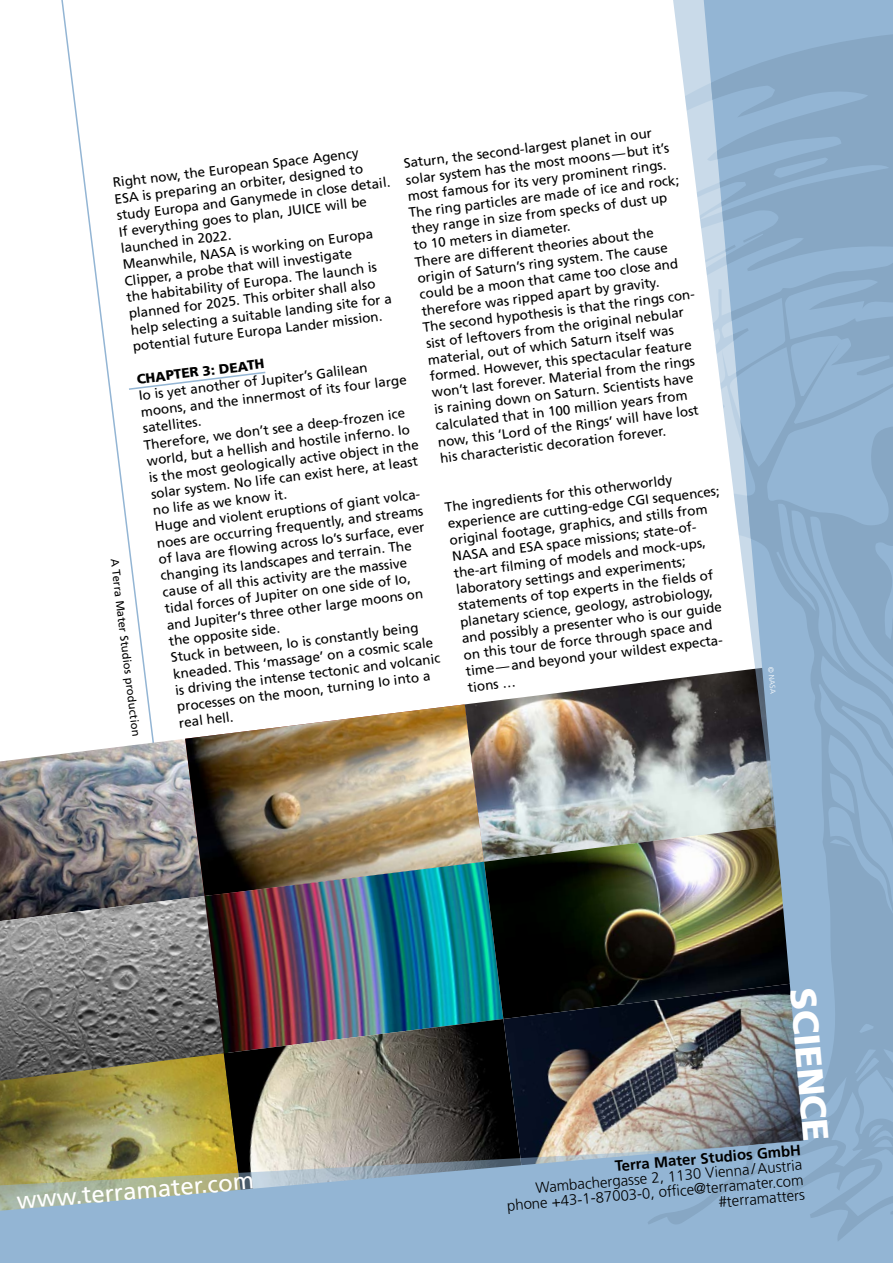
<style>
.page{position:relative;width:893px;height:1263px;background:#fff}
.page>*{position:absolute;margin:0;border:0;box-sizing:border-box;transform-origin:0 0}
.t1{font:900 36px "Frutiger LT Std";color:#fff}
.t2{font:24px "Frutiger LT Std";color:#fff}
.t3{font:300 15px/15px "Frutiger LT Std";color:#000;text-align:right}
.t4{font:700 15px "Frutiger LT Std";color:#000}
.t5{font:13.5px/16.5px "Frutiger LT Std";color:#000}
.t6{font:900 13.5px "Frutiger LT Std";color:#000}
.t7{font:11.25px "Frutiger LT Std";color:#000}
.t8{font:300 7.5px "Frutiger LT Std";color:#fff}
</style>
<div class="page">
<img style="left:0;top:0;width:893px;height:1263px">
<img style="left:416px;top:30px;width:477px;height:1212px">
<svg style="left:127px;top:371px;width:140px;height:20px"></svg>
<p class="t5" style="left:402px;top:156px;width:278px;rotate:-7deg">Saturn, the second-largest planet in our solar system has the most moons—but it’s most famous for its very prominent rings.<br>The ring particles are made of ice and rock; they range in size from specks of dust up<br>to 10 meters in diameter.<br>There are different theories about the origin of Saturn’s ring system. The cause could be a moon that came too close and therefore was ripped apart by gravity.<br>The second hypothesis is that the rings con&shy;sist of leftovers from the original nebular material, out of which Saturn itself was formed. However, this spectacular feature won’t last forever. Material from the rings is raining down on Saturn. Scientists have calculated that in 100 million years from now, this ‘Lord of the Rings’ will have lost his characteristic decoration forever.</p>
<p class="t5" style="left:444px;top:499px;width:276px;rotate:-7deg">The ingredients for this otherworldy experience are cutting-edge CGI sequences; original footage, graphics, and stills from NASA and ESA space missions; state-of&shy;the-art fi lming of models and mock-ups, laboratory settings and experiments; statements of top experts in the fi elds of planetary science, geology, astrobiology, and possibly a presenter who is our guide on this tour de force through space and time—and beyond your wildest expecta&shy;tions …</p>
<p class="t5" style="left:111px;top:175px;width:277px;rotate:-7deg">Right now, the European Space Agency<br>ESA is preparing an orbiter, designed to study Europa and Ganymede in close detail.<br>If everything goes to plan, JUICE will be launched in 2022.<br>Meanwhile, NASA is working on Europa Clipper, a probe that will investigate<br>the habitability of Europa. The launch is planned for 2025. This orbiter shall also help selecting a suitable landing site for a potential future Europa Lander mission.</p>
<p class="t6" style="left:136px;top:371px;width:130px;rotate:-7deg">CHAPTER 3: DEATH</p>
<p class="t5" style="left:137px;top:388px;width:274px;rotate:-7deg">Io is yet another of Jupiter’s Galilean moons, and the innermost of its four large satellites.<br>Therefore, we don’t see a deep-frozen ice world, but a hellish and hostile inferno. Io is the most geologically active object in the solar system. No life can exist here, at least no life as we know it.<br>Huge and violent eruptions of giant volca&shy;noes are occurring frequently, and streams of lava are fl owing across Io’s surface, ever changing its landscapes and terrain. The cause of all this activity are the massive tidal forces of Jupiter on one side of Io, and Jupiter‘s three other large moons on the opposite side.<br>Stuck in between, Io is constantly being kneaded. This ‘massage’ on a cosmic scale is driving the intense tectonic and volcanic processes on the moon, turning Io into a real hell.</p>
<p class="t7" style="left:121px;top:558px;width:180px;rotate:83deg">A Terra Mater Studios production</p>
<p class="t8" style="left:775px;top:667px;width:28px;rotate:85deg">© NASA</p>
<h2 class="t2" style="left:16px;top:1187px;width:239px;rotate:-5deg">www.terramater.com</h2>
<h1 class="t1" style="left:824px;top:986px;width:156px;rotate:85deg">SCIENCE</h1>
<p class="t4" style="left:614px;top:1157px;width:188px;rotate:-5deg">Terra Mater Studios GmbH</p>
<p class="t3" style="left:505px;top:1183px;width:299px;rotate:-5deg">Wambachergasse 2, 1130 Vienna /Austria phone +43-1-87003-0, offi ce@terramater.com #terramatters</p>
</div>
